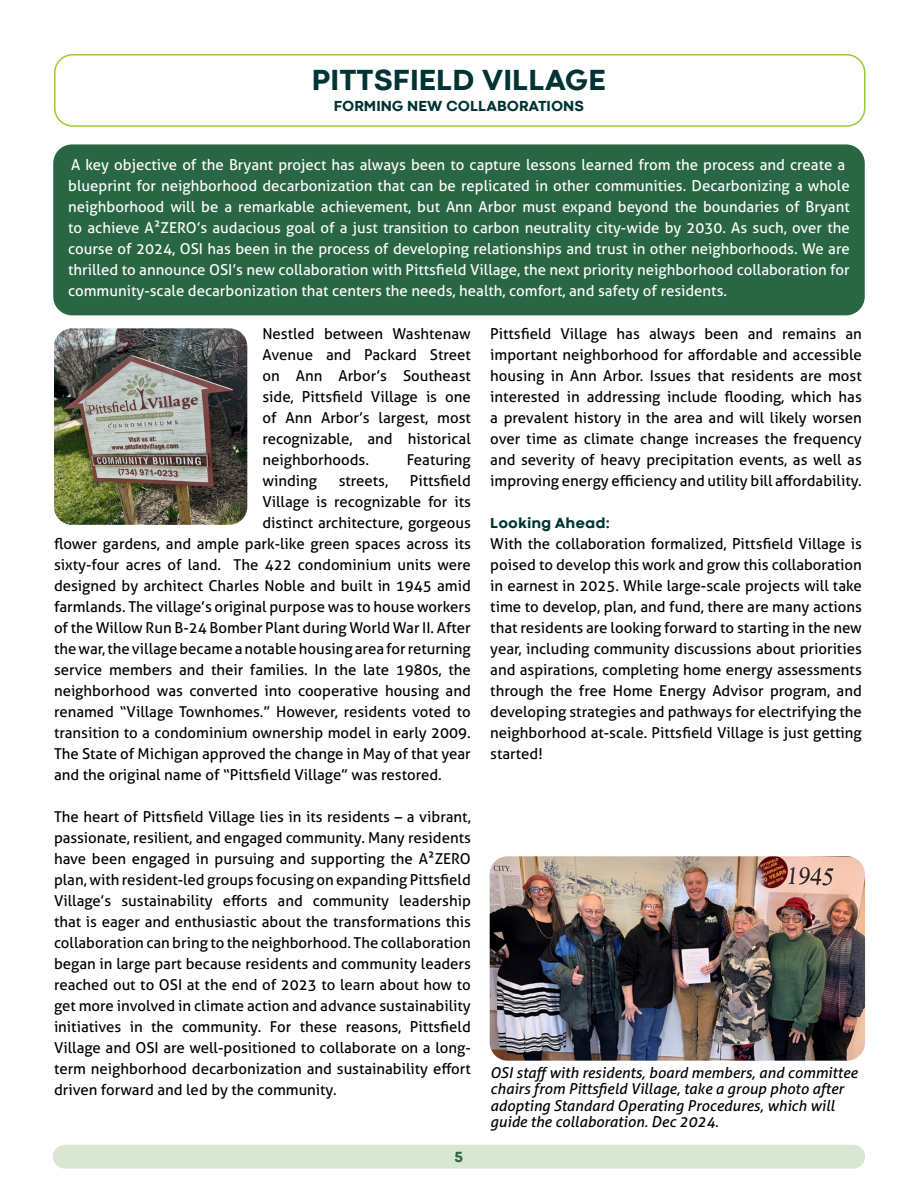
<style>
.page{position:relative;width:918px;height:1188px;background:#fff}
.page>*{position:absolute;margin:0;border:0;box-sizing:border-box;transform-origin:0 0}
.t1{font:800 30px "Codec Cold";color:#033}
.t2{font:15px/21px "Aller";color:#000;text-align:justify}
.t3{font:15px/21px "Aller";color:#fff}
.t4{font:italic 15px/16.5px "Aller";color:#000}
.t5{font:800 15px "Codec Cold";color:#033}
.t6{font:800 15px "Codec Cold";color:#296643}
</style>
<div class="page">
<div style="left:53px;top:1145px;width:812px;height:24px;background:#d9e6d2;border-radius:12px"></div>
<div style="left:54px;top:54px;width:812px;height:73px;border:2px solid #9c3;border-radius:18px"></div>
<div style="left:54px;top:145px;width:810px;height:170px;background:#296643;border-radius:18px"></div>
<div style="left:53px;top:144px;width:812px;height:171px;border:2px solid #296643;border-radius:18px"></div>
<img style="left:54px;top:328px;width:193px;height:197px">
<img style="left:490px;top:856px;width:375px;height:205px">
<h1 class="t1" style="left:312px;top:61px;width:296px">PITTSFIELD VILLAGE</h1>
<p class="t5" style="left:334px;top:96px;width:252px">FORMING NEW COLLABORATIONS</p>
<p class="t3" style="left:68px;top:155px;width:783px">A key objective of the Bryant project has always been to capture lessons learned from the process and create a blueprint for neighborhood decarbonization that can be replicated in other communities. Decarbonizing a whole neighborhood will be a remarkable achievement, but Ann Arbor must expand beyond the boundaries of Bryant to achieve A2ZERO’s audacious goal of a just transition to carbon neutrality city-wide by 2030. As such, over the course of 2024, OSI has been in the process of developing relationships and trust in other neighborhoods. We are thrilled to announce OSI’s new collaboration with Pittsfield Village, the next priority neighborhood collaboration for community-scale decarbonization that centers the needs, health, comfort, and safety of residents.</p>
<p class="t2" style="left:262px;top:324px;width:210px">Nestled between Washtenaw Avenue and Packard Street on Ann Arbor’s Southeast side, Pittsfield Village is one of Ann Arbor’s largest, most recognizable, and historical neighborhoods.</p>
<p class="t2" style="left:407px;top:450px;width:66px">Featuring</p>
<p class="t2" style="left:262px;top:471px;width:210px;text-indent:147px">Pittsfield Village is recognizable for its distinct architecture, gorgeous</p>
<p class="t2" style="left:262px;top:471px;width:56px">winding</p>
<p class="t2" style="left:339px;top:471px;width:51px">streets,</p>
<p class="t2" style="left:54px;top:533px;width:418px">flower gardens, and ample park-like green spaces across its sixty-four acres of land. The 422 condominium units were designed by architect Charles Noble and built in 1945 amid farmlands. The village’s original purpose was to house workers of the Willow Run B-24 Bomber Plant during World War II. After the war, the village became a notable housing area for returning service members and their families. In the late 1980s, the neighborhood was converted into cooperative housing and renamed “Village Townhomes.” However, residents voted to transition to a condominium ownership model in early 2009.<br>The State of Michigan approved the change in May of that year and the original name of “Pittsfield Village” was restored.</p>
<p class="t2" style="left:54px;top:806px;width:418px">The heart of Pittsfield Village lies in its residents – a vibrant, passionate, resilient, and engaged community. Many residents have been engaged in pursuing and supporting the A2ZERO plan, with resident-led groups focusing on expanding Pittsfield Village’s sustainability efforts and community leadership that is eager and enthusiastic about the transformations this collaboration can bring to the neighborhood. The collaboration began in large part because residents and community leaders reached out to OSI at the end of 2023 to learn about how to get more involved in climate action and advance sustainability initiatives in the community. For these reasons, Pittsfield Village and OSI are well-positioned to collaborate on a long&shy;term neighborhood decarbonization and sustainability effort driven forward and led by the community.</p>
<p class="t6" style="left:455px;top:1147px;width:10px">5</p>
<p class="t2" style="left:490px;top:324px;width:373px">Pittsfield Village has always been and remains an important neighborhood for affordable and accessible housing in Ann Arbor. Issues that residents are most interested in addressing include flooding, which has a prevalent history in the area and will likely worsen over time as climate change increases the frequency and severity of heavy precipitation events, as well as improving energy efficiency and utility bill affordability.</p>
<p class="t5" style="left:490px;top:514px;width:121px">Looking Ahead:</p>
<p class="t2" style="left:490px;top:534px;width:373px">With the collaboration formalized, Pittsfield Village is poised to develop this work and grow this collaboration in earnest in 2025. While large-scale projects will take time to develop, plan, and fund, there are many actions that residents are looking forward to starting in the new year, including community discussions about priorities and aspirations, completing home energy assessments through the free Home Energy Advisor program, and developing strategies and pathways for electrifying the neighborhood at-scale. Pittsfield Village is just getting started!</p>
<p class="t4" style="left:490px;top:1064px;width:369px">OSI staff with residents, board members, and committee chairs from Pittsfield Village, take a group photo after adopting Standard Operating Procedures, which will guide the collaboration. Dec 2024.</p>
</div>
